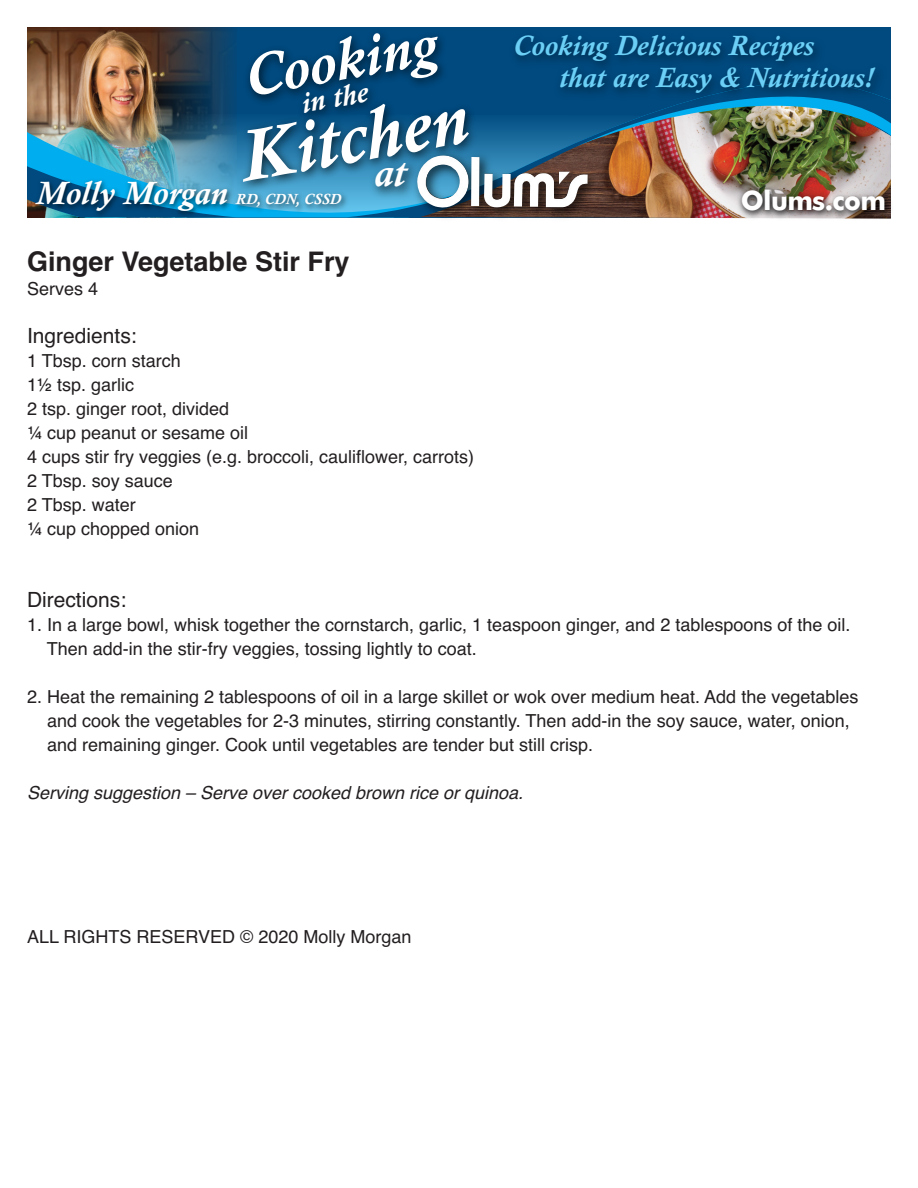
<style>
.page{position:relative;width:918px;height:1188px;background:#fff}
.page>*{position:absolute;margin:0;border:0;box-sizing:border-box;transform-origin:0 0}
.t1{font:italic 700 73.35px "Calisto";color:#fff}
.t2{font:italic 700 58.65px "Calisto";color:#fff}
.t3{font:italic 700 39.75px "Calisto";color:#fff}
.t4{font:italic 700 33px "Calisto";color:#fff}
.t5{font:italic 700 29.4px "Calisto";color:#fff}
.t6{font:italic 700 28.5px/31.5px "Calisto";color:#6bcff6}
.t7{font:700 27px "Helvetica";color:#231f20}
.t8{font:700 27px "Futura BT";letter-spacing:-.025em;color:#fff}
.t9{font:21px "Helvetica";color:#231f20}
.t10{font:18px/24px "Helvetica";color:#231f20}
.t11{font:italic 18px "Helvetica";color:#231f20}
.s1{font-size:15px}
</style>
<div class="page">
<img style="left:27px;top:27px;width:125px;height:33px">
<svg style="left:152px;top:27px;width:12px;height:33px"></svg>
<img style="left:27px;top:60px;width:864px;height:157px">
<img style="left:164px;top:27px;width:377px;height:143px">
<img style="left:725px;top:179px;width:166px;height:40px">
<img style="left:27px;top:170px;width:316px;height:48px">
<img style="left:499px;top:27px;width:392px;height:96px">
<img style="left:343px;top:145px;width:64px;height:73px">
<img style="left:407px;top:144px;width:200px;height:74px">
<img style="left:417px;top:153px;width:171px;height:56px">
<p class="t2" style="left:238px;top:43px;width:196px;rotate:-10deg">Cooking</p>
<p class="t6" style="left:559px;top:29px;width:315px;text-indent:-46px">Cooking Delicious Recipes<br>that are Easy &amp; Nutritious!</p>
<p class="t5" style="left:298px;top:86px;width:69px;rotate:-10deg">in the</p>
<p class="t1" style="left:233px;top:114px;width:231px;rotate:-10deg">Kitchen</p>
<p class="t4" style="left:36px;top:174px;width:307px">Molly Morgan <span class="s1">RD, CDN, CSSD</span></p>
<p class="t8" style="left:741px;top:184px;width:147px">Olums.com</p>
<p class="t3" style="left:374px;top:149px;width:33px">at</p>
<p class="t7" style="left:27px;top:252px;width:324px">Ginger Vegetable Stir Fry</p>
<p class="t10" style="left:27px;top:279px;width:73px">Serves 4</p>
<p class="t9" style="left:27px;top:328px;width:111px">Ingredients:</p>
<p class="t10" style="left:27px;top:351px;width:155px">1 Tbsp. corn starch</p>
<p class="t10" style="left:27px;top:375px;width:109px">1½ tsp. garlic</p>
<p class="t10" style="left:27px;top:399px;width:204px">2 tsp. ginger root, divided</p>
<p class="t10" style="left:27px;top:423px;width:223px">¼ cup peanut or sesame oil</p>
<p class="t10" style="left:27px;top:447px;width:449px">4 cups stir fry veggies (e.g. broccoli, cauliflower, carrots)</p>
<p class="t10" style="left:27px;top:471px;width:147px">2 Tbsp. soy sauce</p>
<p class="t10" style="left:27px;top:495px;width:110px">2 Tbsp. water</p>
<p class="t10" style="left:27px;top:519px;width:174px">¼ cup chopped onion</p>
<p class="t9" style="left:27px;top:592px;width:101px">Directions:</p>
<p class="t10" style="left:47px;top:615px;width:805px;text-indent:-20px">1. In a large bowl, whisk together the cornstarch, garlic, 1 teaspoon ginger, and 2 tablespoons of the oil.<br>Then add-in the stir-fry veggies, tossing lightly to coat.</p>
<p class="t10" style="left:47px;top:687px;width:813px;text-indent:-20px">2. Heat the remaining 2 tablespoons of oil in a large skillet or wok over medium heat. Add the vegetables and cook the vegetables for 2-3 minutes, stirring constantly. Then add-in the soy sauce, water, onion, and remaining ginger. Cook until vegetables are tender but still crisp.</p>
<p class="t11" style="left:27px;top:786px;width:498px">Serving suggestion – Serve over cooked brown rice or quinoa.</p>
<p class="t10" style="left:27px;top:927px;width:386px">ALL RIGHTS RESERVED © 2020 Molly Morgan</p>
</div>
